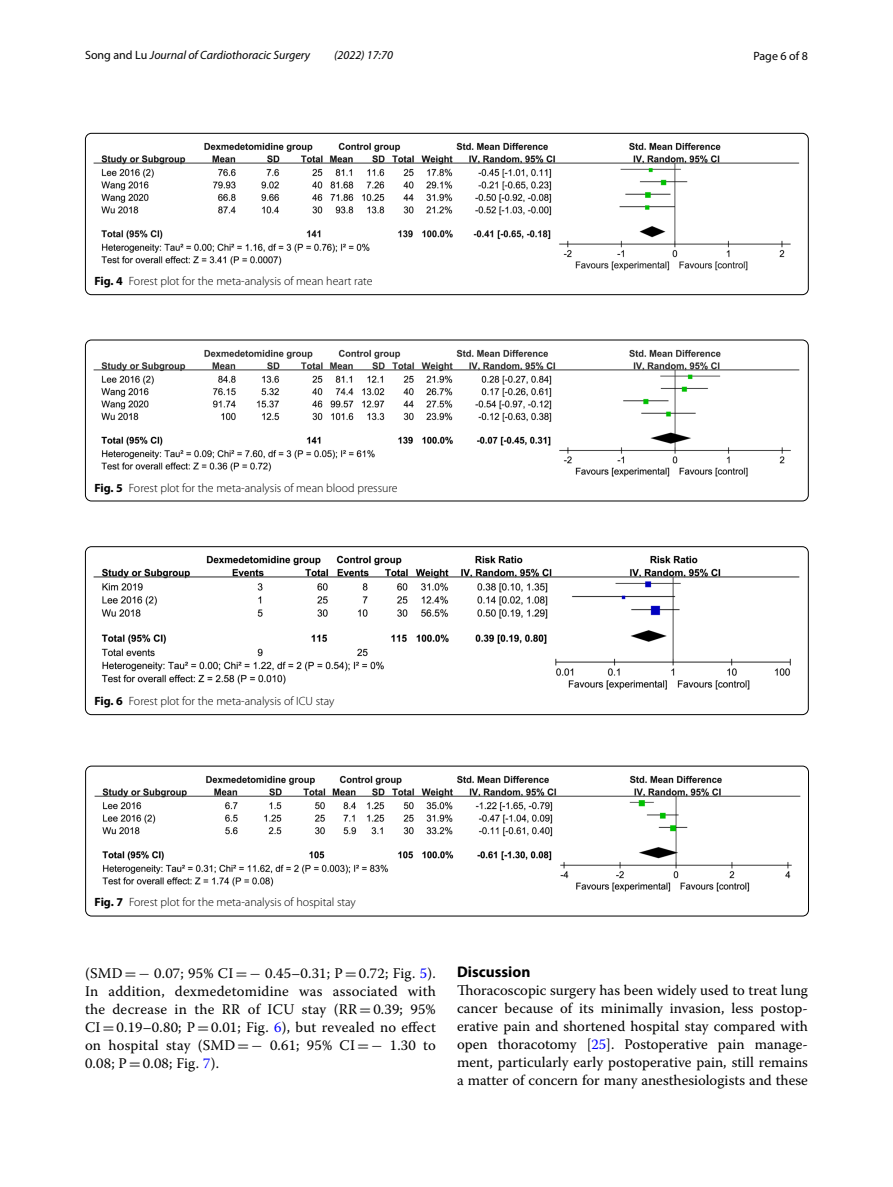
<style>
.page{position:relative;width:893px;height:1187px;background:#fff}
.page>*{position:absolute;margin:0;border:0;box-sizing:border-box;transform-origin:0 0}
.t1{font:700 15.45px "Myriad Pro";color:#000}
.t2{font:14.7px/18px "Warnock Pro";letter-spacing:.005em;color:#000;text-align:justify}
.t3{font:300 12px "Myriad Pro";color:#000}
.t4{font:italic 12px "Myriad Pro";color:#000}
.t5{font:12px "Myriad Pro";color:#000}
.s1{font-style:normal}
.s2{font-weight:700}
.s3{font-family:"MTSY"}
.s4{color:#00f}
</style>
<div class="page">
<img style="left:94px;top:142px;width:706px;height:128px">
<div style="left:85px;top:133px;width:723px;height:162px;border:1px solid #000;border-radius:6px"></div>
<img style="left:94px;top:349px;width:706px;height:127px">
<div style="left:85px;top:340px;width:723px;height:161px;border:1px solid #000;border-radius:6px"></div>
<img style="left:94px;top:555px;width:706px;height:134px">
<div style="left:85px;top:546px;width:723px;height:168px;border:1px solid #000;border-radius:6px"></div>
<img style="left:94px;top:775px;width:706px;height:116px">
<div style="left:85px;top:765px;width:724px;height:151px;border:1px solid #000;border-radius:6px"></div>
<p class="t4" style="left:85px;top:48px;width:227px"><span class="s1">Song and Lu</span> Journal of Cardiothoracic Surgery</p>
<p class="t4" style="left:334px;top:48px;width:60px">(2022) 17:70</p>
<p class="t5" style="left:753px;top:48px;width:56px">Page 6 of 8</p>
<p class="t3" style="left:94px;top:275px;width:280px"><span class="s2">Fig. 4</span> Forest plot for the meta-analysis of mean heart rate</p>
<p class="t3" style="left:94px;top:481px;width:305px"><span class="s2">Fig. 5</span> Forest plot for the meta-analysis of mean blood pressure</p>
<p class="t3" style="left:94px;top:694px;width:242px"><span class="s2">Fig. 6</span> Forest plot for the meta-analysis of ICU stay</p>
<p class="t3" style="left:95px;top:895px;width:263px"><span class="s2">Fig. 7</span> Forest plot for the meta-analysis of hospital stay</p>
<p class="t2" style="left:85px;top:963px;width:352px">(SMD<span class="s3">=−</span> 0.07; 95% CI<span class="s3">=−</span> 0.45–0.31; P<span class="s3">=</span>0.72; Fig. <span class="s4">5</span>).<br>In addition, dexmedetomidine was associated with the decrease in the RR of ICU stay (RR<span class="s3">=</span>0.39; 95% CI<span class="s3">=</span>0.19–0.80; P<span class="s3">=</span>0.01; Fig. <span class="s4">6</span>), but revealed no effect on hospital stay (SMD<span class="s3">=−</span> 0.61; 95% CI<span class="s3">=−</span> 1.30 to 0.08; P<span class="s3">=</span>0.08; Fig. <span class="s4">7</span>).</p>
<p class="t1" style="left:457px;top:961px;width:75px">Discussion</p>
<p class="t2" style="left:457px;top:980px;width:352px">Thoracoscopic surgery has been widely used to treat lung cancer because of its minimally invasion, less postop&shy;erative pain and shortened hospital stay compared with open thoracotomy [<span class="s4">25</span>]. Postoperative pain manage&shy;ment, particularly early postoperative pain, still remains a matter of concern for many anesthesiologists and these</p>
</div>
